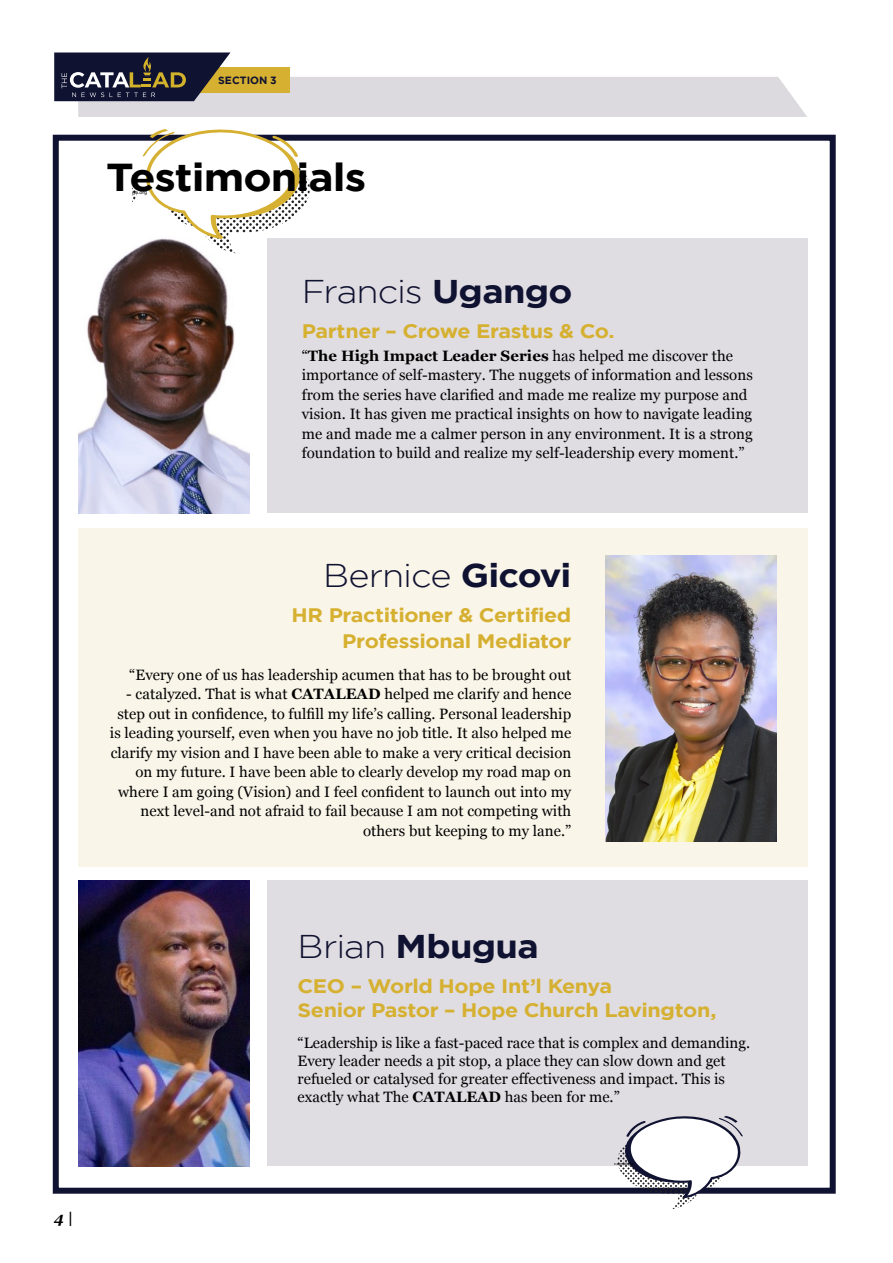
<style>
.page{position:relative;width:893px;height:1263px;background:#fff}
.page>*{position:absolute;margin:0;border:0;box-sizing:border-box;transform-origin:0 0}
.t1{font:700 38.85px "Gotham";letter-spacing:-.02em;color:#000;scale:1.1 1}
.t2{font:300 32.85px "Gotham";letter-spacing:-.03em;color:#101231;scale:1.1 1}
.t3{font:700 32.85px "Gotham";letter-spacing:-.02em;color:#101231;scale:1.1 1}
.t4{font:700 19.5px/25.5px "Gotham";letter-spacing:-.02em;color:#d6b031;text-align:right;scale:1.1 1}
.t5{font:15px/19.5px "Georgia";letter-spacing:.005em;color:#000}
.t6{font:italic 700 15px "Georgia";color:#000}
.t7{font:700 10.5px "Gotham";letter-spacing:.005em;color:#101231}
.t8{font:5.4px "Myriad Pro";color:#000}
.s1{font-weight:700}
.s2{font-weight:300}
</style>
<div class="page">
<div style="left:53px;top:135px;width:783px;height:1059px;border:6px solid #101231"></div>
<svg style="left:54px;top:53px;width:753px;height:64px"></svg>
<div style="left:78px;top:529px;width:729px;height:338px;background:#faf5e9"></div>
<img style="left:605px;top:556px;width:172px;height:286px">
<img style="left:78px;top:251px;width:172px;height:263px">
<div style="left:267px;top:239px;width:540px;height:274px;background:#dcdade"></div>
<svg style="left:132px;top:129px;width:179px;height:124px"></svg>
<img style="left:78px;top:880px;width:172px;height:286px">
<div style="left:267px;top:880px;width:540px;height:286px;background:#dcdade"></div>
<svg style="left:610px;top:1116px;width:133px;height:93px"></svg>
<p class="t7" style="left:218px;top:74px;width:60px">SECTION 3</p>
<h1 class="t1" style="left:106px;top:155px;width:238px">Testimonials</h1>
<p class="t8" style="left:115px;top:189px;width:33px">wfp.kenya.org</p>
<h2 class="t2" style="left:302px;top:273px;width:248px">Francis <span class="s1">Ugango</span></h2>
<h3 class="t4" style="left:302px;top:318px;width:286px">Partner – Crowe Erastus &amp; Co.</h3>
<p class="t5" style="left:302px;top:345px;width:453px">“<span class="s1">The High Impact Leader Series</span> has helped me discover the importance of self-mastery. The nuggets of information and lessons from the series have clarified and made me realize my purpose and vision. It has given me practical insights on how to navigate leading me and made me a calmer person in any environment. It is a strong foundation to build and realize my self-leadership every moment.”</p>
<h2 class="t2" style="left:323px;top:558px;width:227px">Bernice <span class="s1">Gicovi</span></h2>
<h3 class="t4" style="left:291px;top:602px;width:256px">HR Practitioner &amp; Certified<br>Professional Mediator</h3>
<p class="t5" style="left:129px;top:664px;width:443px">“Every one of us has leadership acumen that has to be brought out</p>
<p class="t5" style="left:110px;top:684px;width:463px;text-align:right">- catalyzed. That is what <span class="s1">CATALEAD</span> helped me clarify and hence step out in confidence, to fulfill my life’s calling. Personal leadership is leading yourself, even when you have no job title. It also helped me clarify my vision and I have been able to make a very critical decision on my future. I have been able to clearly develop my road map on where I am going (Vision) and I feel confident to launch out into my next level-and not afraid to fail because I am not competing with others but keeping to my lane.”</p>
<h2 class="t3" style="left:298px;top:928px;width:221px"><span class="s2">Brian</span> Mbugua</h2>
<h3 class="t4" style="left:298px;top:974px;width:382px;line-height:23.7px;text-align:left">CEO – World Hope Int’l Kenya<br>Senior Pastor – Hope Church Lavington,</h3>
<p class="t5" style="left:298px;top:1033px;width:454px;line-height:18px">“Leadership is like a fast-paced race that is complex and demanding.<br>Every leader needs a pit stop, a place they can slow down and get refueled or catalysed for greater effectiveness and impact. This is exactly what The <span class="s1">CATALEAD</span> has been for me.”</p>
<p class="t6" style="left:54px;top:1206px;width:21px">4 |</p>
</div>
